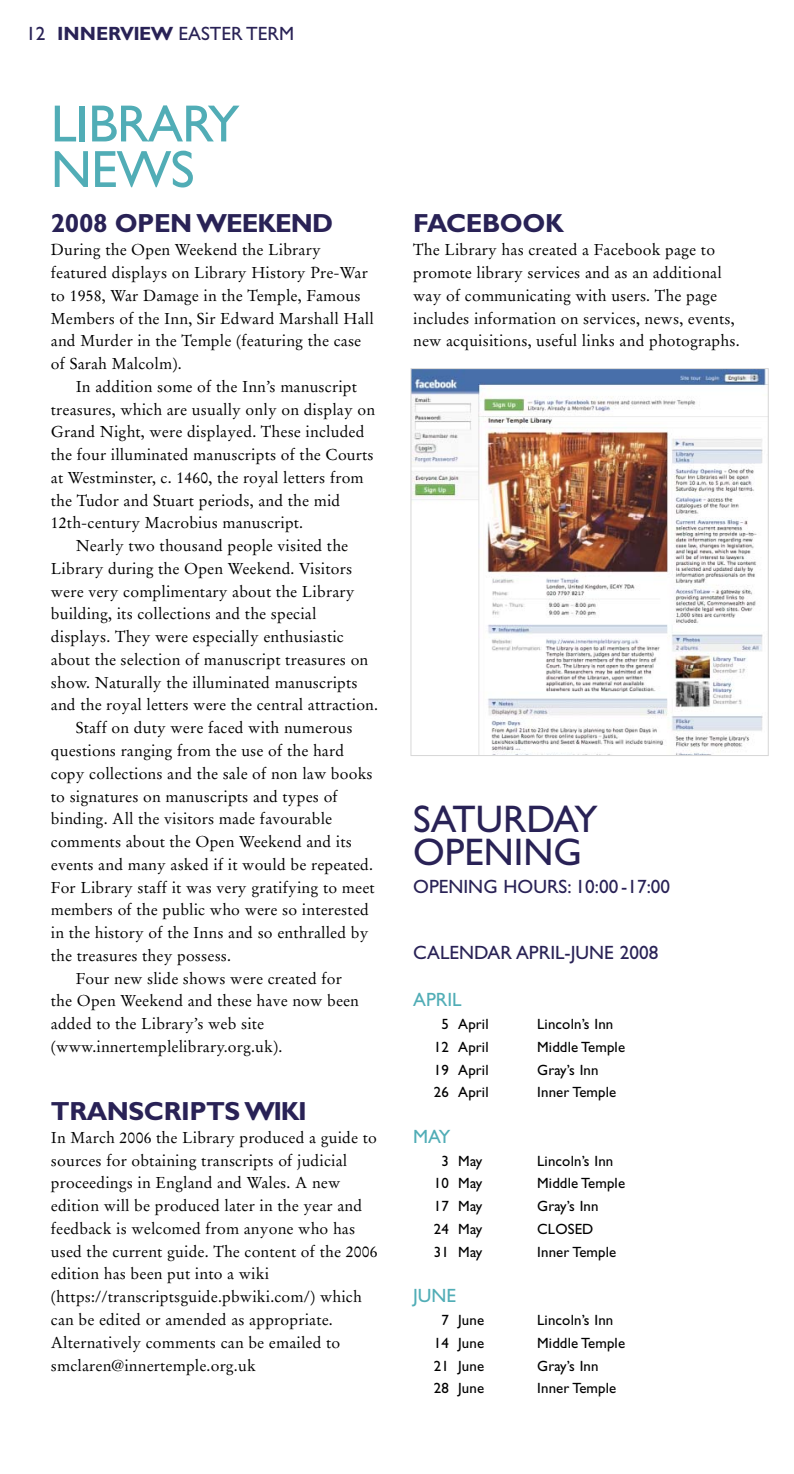
<style>
.page{position:relative;width:794px;height:1474px;background:#fff}
.page>*{position:absolute;margin:0;border:0;box-sizing:border-box;transform-origin:0 0}
.t1{font:52.5px/45.5px "Gill Sans CE";letter-spacing:-.015em;color:#51adb6}
.t2{font:38.5px/33.2px "Gill Sans CE";color:#292256}
.t3{font:700 26.25px "Gill Sans CE";letter-spacing:-.015em;color:#292256}
.t4{font:19.25px "Gill Sans CE";color:#292256}
.t5{font:19.25px "Gill Sans CE";color:#51adb6}
.t6{font:15.75px/22.8px "Stempel Garamond";letter-spacing:.01em;color:#000}
.t7{font:14.88px "Gill Sans CE";letter-spacing:.01em;color:#000}
.s1{font-weight:700}
</style>
<div class="page">
<img style="left:412px;top:370px;width:354px;height:384px">
<div style="left:410px;top:368px;width:358px;height:388px;border:1px solid #d7d7d7"></div>
<p class="t4" style="left:26px;top:27px;width:270px">12 <span class="s1">INNERVIEW</span> EASTER TERM</p>
<h1 class="t1" style="left:51px;top:106px;width:190px">LIBRARY<br>NEWS</h1>
<h3 class="t3" style="left:51px;top:213px;width:284px">2008 OPEN WEEKEND</h3>
<p class="t6" style="left:51px;top:240px;width:324px">During the Open Weekend the Library featured displays on Library History Pre-War to 1958, War Damage in the Temple, Famous Members of the Inn, Sir Edward Marshall Hall and Murder in the Temple (featuring the case of Sarah Malcolm).</p>
<p class="t6" style="left:76px;top:376px;width:283px">In addition some of the Inn’s manuscript</p>
<p class="t6" style="left:51px;top:399px;width:326px">treasures, which are usually only on display on</p>
<p class="t6" style="left:51px;top:422px;width:315px">Grand Night, were displayed. These included</p>
<p class="t6" style="left:51px;top:445px;width:324px">the four illuminated manuscripts of the Courts</p>
<p class="t6" style="left:51px;top:467px;width:314px">at Westminster, c. 1460, the royal letters from</p>
<p class="t6" style="left:51px;top:490px;width:291px">the Tudor and Stuart periods, and the mid</p>
<p class="t6" style="left:51px;top:513px;width:254px">12th-century Macrobius manuscript.</p>
<p class="t6" style="left:76px;top:536px;width:274px">Nearly two thousand people visited the</p>
<p class="t6" style="left:51px;top:558px;width:303px">Library during the Open Weekend. Visitors</p>
<p class="t6" style="left:51px;top:581px;width:305px">were very complimentary about the Library</p>
<p class="t6" style="left:51px;top:604px;width:267px">building, its collections and the special</p>
<p class="t6" style="left:51px;top:627px;width:294px">displays. They were especially enthusiastic</p>
<p class="t6" style="left:51px;top:649px;width:319px">about the selection of manuscript treasures on</p>
<p class="t6" style="left:51px;top:672px;width:308px">show. Naturally the illuminated manuscripts</p>
<p class="t6" style="left:51px;top:695px;width:329px">and the royal letters were the central attraction.</p>
<p class="t6" style="left:76px;top:718px;width:278px">Staff on duty were faced with numerous</p>
<p class="t6" style="left:51px;top:740px;width:295px">questions ranging from the use of the hard</p>
<p class="t6" style="left:51px;top:763px;width:323px">copy collections and the sale of non law books</p>
<p class="t6" style="left:51px;top:786px;width:288px">to signatures on manuscripts and types of</p>
<p class="t6" style="left:51px;top:809px;width:283px">binding. All the visitors made favourable</p>
<p class="t6" style="left:51px;top:831px;width:302px">comments about the Open Weekend and its</p>
<p class="t6" style="left:51px;top:854px;width:324px">events and many asked if it would be repeated.</p>
<p class="t6" style="left:51px;top:877px;width:325px">For Library staff it was very gratifying to meet</p>
<p class="t6" style="left:51px;top:899px;width:319px">members of the public who were so interested</p>
<p class="t6" style="left:51px;top:922px;width:319px">in the history of the Inns and so enthralled by</p>
<p class="t6" style="left:51px;top:945px;width:182px">the treasures they possess.</p>
<p class="t6" style="left:76px;top:968px;width:268px">Four new slide shows were created for</p>
<p class="t6" style="left:51px;top:990px;width:310px">the Open Weekend and these have now been</p>
<p class="t6" style="left:51px;top:1013px;width:215px">added to the Library’s web site</p>
<p class="t6" style="left:51px;top:1036px;width:233px">(www.innertemplelibrary.org.uk).</p>
<h3 class="t3" style="left:51px;top:1101px;width:257px">TRANSCRIPTS WIKI</h3>
<p class="t6" style="left:51px;top:1127px;width:328px">In March 2006 the Library produced a guide to sources for obtaining transcripts of judicial proceedings in England and Wales. A new edition will be produced later in the year and feedback is welcomed from anyone who has used the current guide. The content of the 2006 edition has been put into a wiki (https://transcriptsguide.pbwiki.com/) which can be edited or amended as appropriate.<br>Alternatively comments can be emailed to smclaren@innertemple.org.uk</p>
<h3 class="t3" style="left:413px;top:213px;width:152px">FACEBOOK</h3>
<p class="t6" style="left:413px;top:240px;width:328px">The Library has created a Facebook page to promote library services and as an additional way of communicating with users. The page includes information on services, news, events, new acquisitions, useful links and photographs.</p>
<h2 class="t2" style="left:413px;top:805px;width:186px">SATURDAY<br>OPENING</h2>
<p class="t4" style="left:413px;top:878px;width:258px">OPENING HOURS: 10:00 -17:00</p>
<p class="t4" style="left:413px;top:945px;width:247px">CALENDAR APRIL-JUNE 2008</p>
<p class="t5" style="left:413px;top:992px;width:50px">APRIL</p>
<p class="t7" style="left:441px;top:1018px;width:49px">5 April</p>
<p class="t7" style="left:537px;top:1018px;width:78px">Lincoln’s Inn</p>
<p class="t7" style="left:434px;top:1041px;width:56px">12 April</p>
<p class="t7" style="left:537px;top:1041px;width:89px">Middle Temple</p>
<p class="t7" style="left:434px;top:1063px;width:56px">19 April</p>
<p class="t7" style="left:537px;top:1063px;width:63px">Gray’s Inn</p>
<p class="t7" style="left:434px;top:1086px;width:56px">26 April</p>
<p class="t7" style="left:537px;top:1086px;width:81px">Inner Temple</p>
<p class="t5" style="left:413px;top:1128px;width:39px">MAY</p>
<p class="t7" style="left:441px;top:1154px;width:43px">3 May</p>
<p class="t7" style="left:537px;top:1154px;width:78px">Lincoln’s Inn</p>
<p class="t7" style="left:434px;top:1177px;width:50px">10 May</p>
<p class="t7" style="left:537px;top:1177px;width:89px">Middle Temple</p>
<p class="t7" style="left:434px;top:1200px;width:50px">17 May</p>
<p class="t7" style="left:537px;top:1200px;width:63px">Gray’s Inn</p>
<p class="t7" style="left:434px;top:1223px;width:50px">24 May</p>
<p class="t7" style="left:537px;top:1223px;width:58px">CLOSED</p>
<p class="t7" style="left:434px;top:1245px;width:50px">31 May</p>
<p class="t7" style="left:537px;top:1245px;width:81px">Inner Temple</p>
<p class="t5" style="left:413px;top:1288px;width:45px">JUNE</p>
<p class="t7" style="left:441px;top:1314px;width:44px">7 June</p>
<p class="t7" style="left:537px;top:1314px;width:78px">Lincoln’s Inn</p>
<p class="t7" style="left:434px;top:1336px;width:52px">14 June</p>
<p class="t7" style="left:537px;top:1336px;width:89px">Middle Temple</p>
<p class="t7" style="left:434px;top:1359px;width:52px">21 June</p>
<p class="t7" style="left:537px;top:1359px;width:63px">Gray’s Inn</p>
<p class="t7" style="left:434px;top:1382px;width:52px">28 June</p>
<p class="t7" style="left:537px;top:1382px;width:81px">Inner Temple</p>
</div>
